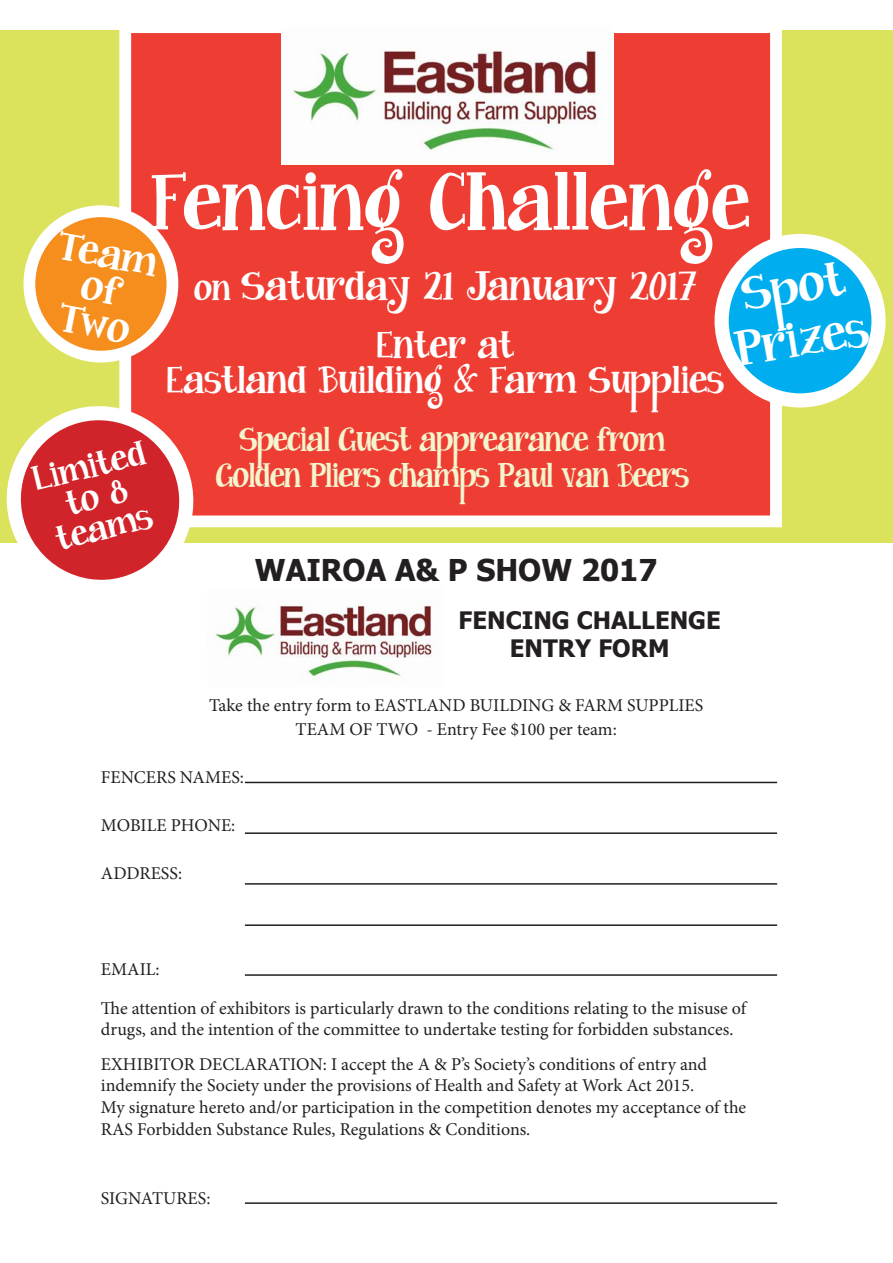
<style>
.page{position:relative;width:893px;height:1263px;background:#fff}
.page>*{position:absolute;margin:0;border:0;box-sizing:border-box;transform-origin:0 0}
.t1{font:70.65px "Janda Curlygirl Chunky";color:#fff;scale:.91 1}
.t2{font:42.45px/52.9px "Janda Curlygirl Chunky";color:#fff;text-align:center;scale:.94 1}
.t3{font:38.25px "Janda Curlygirl Chunky";color:#fff;scale:.91 1}
.t4{font:35.4px "Janda Curlygirl Chunky";color:#fff;scale:.91 1}
.t5{font:35.4px "Candara";color:#fff;scale:.91 1}
.t6{font:35.4px/35.4px "Janda Curlygirl Chunky";color:#fff;text-align:center;scale:.94 1}
.t7{font:33px/34.5px "Janda Curlygirl Chunky";color:#fff;text-align:center;scale:.91 1}
.t8{font:700 30px "Tahoma";color:#231f20}
.t9{font:30px/31.5px "Janda Curlygirl Chunky";color:#fff;text-align:center;scale:.94 1}
.t10{font:29.4px "Janda Curlygirl Chunky";letter-spacing:-.03em;color:#f2f5ce;scale:.84 1}
.t11{font:700 24px/28.8px "Tahoma";color:#231f20;text-align:center}
.t12{font:18px/21.6px "Minion Pro";color:#231f20}
.s1{font-size:30px}
</style>
<div class="page">
<div style="left:0;top:30px;width:893px;height:513px;background:#dbe35d"></div>
<div style="left:119px;top:21px;width:663px;height:506px;background:#ee3e34;border:12px solid #fff"></div>
<div style="left:722px;top:241px;width:156px;height:159px;background:#00aeef;border-radius:50%"></div>
<div style="left:715px;top:234px;width:171px;height:173px;border:14px solid #fff;border-radius:50%"></div>
<div style="left:29px;top:211px;width:143px;height:146px;background:#f68e1e;border-radius:50%"></div>
<div style="left:24px;top:205px;width:154px;height:157px;border:12px solid #fff;border-radius:50%"></div>
<svg style="left:6px;top:394px;width:192px;height:186px"></svg>
<img style="left:281px;top:26px;width:333px;height:139px">
<img style="left:215px;top:600px;width:218px;height:81px">
<hr style="left:245px;top:782px;width:532px;height:1px;background:#231f20">
<hr style="left:245px;top:832px;width:532px;height:2px;background:#231f20">
<hr style="left:245px;top:883px;width:532px;height:2px;background:#231f20">
<hr style="left:245px;top:974px;width:532px;height:2px;background:#231f20">
<hr style="left:245px;top:924px;width:532px;height:2px;background:#231f20">
<hr style="left:245px;top:1202px;width:532px;height:2px;background:#231f20">
<p class="t1" style="left:151px;top:164px;width:660px">Fencing Challenge</p>
<p class="t4" style="left:194px;top:267px;width:554px"><span class="s1">on</span> Saturday 21 January 2017</p>
<p class="t7" style="left:167px;top:330px;width:614px">Enter at<br>Eastland Building &amp; Farm Supplies</p>
<p class="t6" style="left:61px;top:228px;width:109px;rotate:11deg">Team of<br>Two</p>
<p class="t5" style="left:354px;top:249px;width:218px">Open &amp; Senior</p>
<p class="t2" style="left:723px;top:273px;width:144px;rotate:-9deg">Spot<br>Prizes</p>
<p class="t3" style="left:300px;top:339px;width:336px">Start time 7pm</p>
<p class="t9" style="left:30px;top:466px;width:124px;rotate:-14deg">Limited</p>
<p class="t9" style="left:46px;top:495px;width:106px;rotate:-14deg">to 8 teams</p>
<p class="t10" style="left:239px;top:423px;width:509px">Special Guest apprearance from</p>
<p class="t10" style="left:216px;top:459px;width:565px">Golden Pliers champs Paul van Beers</p>
<p class="t8" style="left:255px;top:549px;width:404px">WAIROA A&amp; P SHOW 2017</p>
<p class="t11" style="left:458px;top:604px;width:264px">FENCING CHALLENGE<br>ENTRY FORM</p>
<p class="t12" style="left:209px;top:693px;width:496px;line-height:24px;text-align:center">Take the entry form to EASTLAND BUILDING &amp; FARM SUPPLIES<br>TEAM OF TWO - Entry Fee $100 per team:</p>
<p class="t12" style="left:101px;top:766px;width:145px">FENCERS NAMES:</p>
<p class="t12" style="left:101px;top:814px;width:136px">MOBILE PHONE:</p>
<p class="t12" style="left:101px;top:862px;width:83px">ADDRESS:</p>
<p class="t12" style="left:101px;top:958px;width:60px">EMAIL:</p>
<p class="t12" style="left:101px;top:997px;width:647px">The attention of exhibitors is particularly drawn to the conditions relating to the misuse of drugs, and the intention of the committee to undertake testing for forbidden substances.</p>
<p class="t12" style="left:101px;top:1053px;width:647px">EXHIBITOR DECLARATION: I accept the A &amp; P’s Society’s conditions of entry and indemnify the Society under the provisions of Health and Safety at Work Act 2015.<br>My signature hereto and/or participation in the competition denotes my acceptance of the RAS Forbidden Substance Rules, Regulations &amp; Conditions.</p>
<p class="t12" style="left:101px;top:1188px;width:111px">SIGNATURES:</p>
</div>
